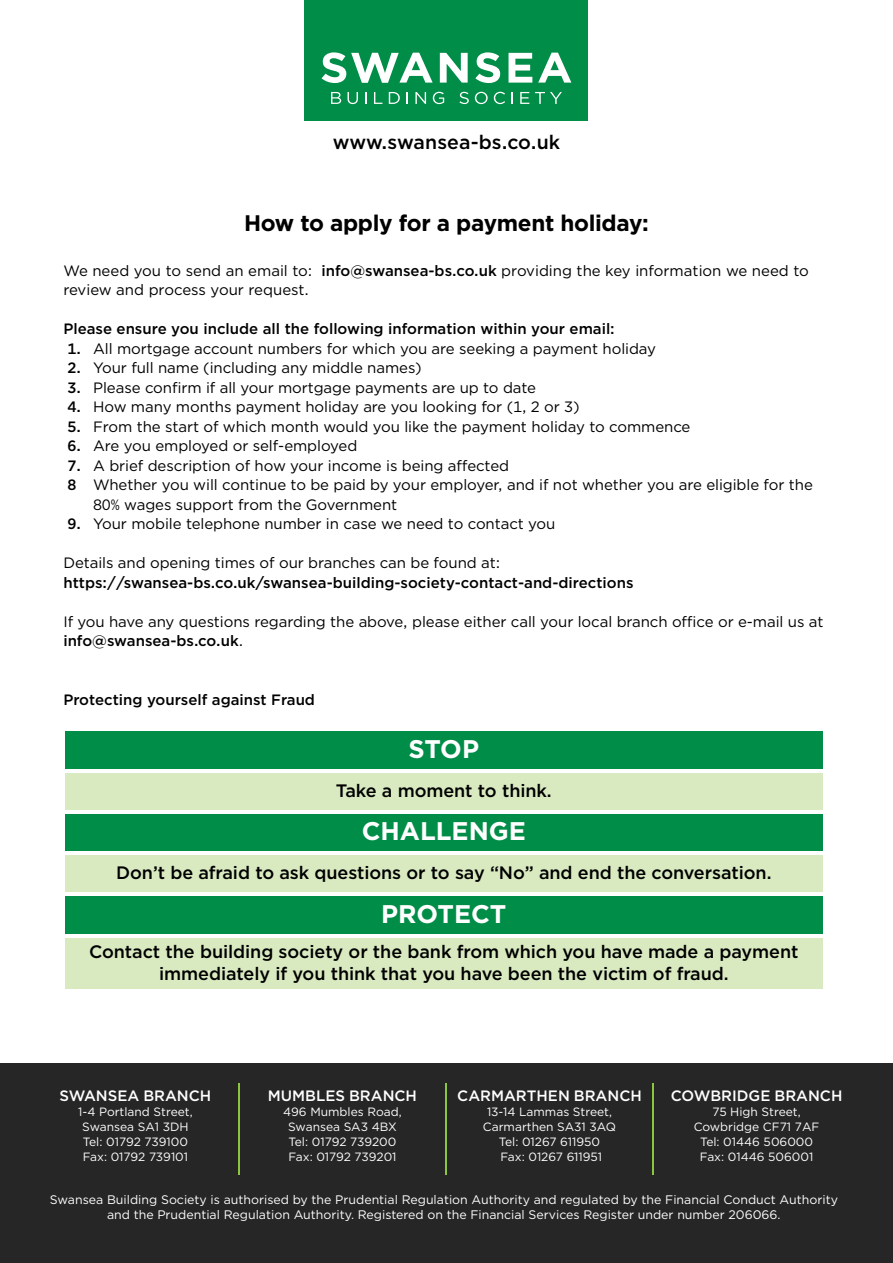
<style>
.page{position:relative;width:893px;height:1263px;background:#fff}
.page>*{position:absolute;margin:0;border:0;box-sizing:border-box;transform-origin:0 0}
.t1{font:700 25.5px "Gotham";color:#fff}
.t2{font:700 22.5px "Gotham";letter-spacing:-.015em;color:#000}
.t3{font:500 19.5px "Gotham";letter-spacing:.005em;color:#000}
.t4{font:500 18px/22.5px "Gotham";letter-spacing:-.005em;color:#000;text-align:center}
.t5{font:15px/19.5px "Gotham";letter-spacing:-.005em;color:#000}
.t6{font:500 15px "Gotham";color:#000}
.t7{font:500 15px "Gotham";color:#fff}
.t8{font:12.3px/15.9px "Gotham";color:#fff;text-align:center}
.t9{font:12px/15.1px "Gotham";color:#fff;text-align:center}
.s1{font-weight:500}
</style>
<div class="page">
<div style="left:305px;top:0;width:283px;height:121px;background:#008d47"></div>
<svg style="left:322px;top:52px;width:111px;height:31px"></svg>
<svg style="left:440px;top:53px;width:28px;height:30px"></svg>
<svg style="left:475px;top:52px;width:25px;height:31px"></svg>
<svg style="left:509px;top:53px;width:23px;height:30px"></svg>
<svg style="left:538px;top:53px;width:33px;height:30px"></svg>
<svg style="left:331px;top:92px;width:10px;height:12px"></svg>
<svg style="left:347px;top:92px;width:11px;height:12px"></svg>
<svg style="left:365px;top:92px;width:2px;height:12px"></svg>
<svg style="left:374px;top:92px;width:8px;height:12px"></svg>
<svg style="left:389px;top:92px;width:11px;height:12px"></svg>
<svg style="left:407px;top:92px;width:1px;height:12px"></svg>
<svg style="left:415px;top:92px;width:11px;height:12px"></svg>
<svg style="left:433px;top:92px;width:11px;height:12px"></svg>
<svg style="left:459px;top:92px;width:10px;height:12px"></svg>
<svg style="left:475px;top:92px;width:13px;height:12px"></svg>
<svg style="left:494px;top:92px;width:11px;height:12px"></svg>
<svg style="left:511px;top:92px;width:2px;height:12px"></svg>
<svg style="left:520px;top:92px;width:9px;height:12px"></svg>
<svg style="left:535px;top:92px;width:27px;height:12px"></svg>
<div style="left:0;top:1063px;width:893px;height:200px;background:#262626"></div>
<hr style="left:238px;top:1084px;width:2px;height:91px;background:#8bc63e">
<hr style="left:445px;top:1084px;width:2px;height:91px;background:#8bc63e">
<hr style="left:652px;top:1084px;width:2px;height:91px;background:#8bc63e">
<div style="left:61px;top:728px;width:764px;height:42px;background:#008d47"></div>
<div style="left:61px;top:770px;width:764px;height:42px;background:#d9eac1"></div>
<div style="left:61px;top:812px;width:764px;height:41px;background:#008d47"></div>
<div style="left:61px;top:853px;width:764px;height:41px;background:#d9eac1"></div>
<div style="left:61px;top:894px;width:764px;height:41px;background:#008d47"></div>
<div style="left:61px;top:935px;width:764px;height:58px;background:#d9eac1"></div>
<hr style="left:61px;top:728px;width:3px;height:265px;background:#fff">
<hr style="left:823px;top:728px;width:3px;height:265px;background:#fff">
<hr style="left:61px;top:728px;width:765px;height:3px;background:#fff">
<hr style="left:61px;top:769px;width:765px;height:3px;background:#fff">
<hr style="left:61px;top:810px;width:765px;height:3px;background:#fff">
<hr style="left:61px;top:851px;width:765px;height:3px;background:#fff">
<hr style="left:61px;top:893px;width:765px;height:3px;background:#fff">
<hr style="left:61px;top:934px;width:765px;height:3px;background:#fff">
<hr style="left:61px;top:990px;width:765px;height:3px;background:#fff">
<h3 class="t3" style="left:333px;top:134px;width:229px">www.swansea-bs.co.uk</h3>
<h2 class="t2" style="left:244px;top:210px;width:406px">How to apply for a payment holiday:</h2>
<p class="t5" style="left:63px;top:262px;width:747px">We need you to send an email to: <span class="s1">info@swansea-bs.co.uk</span> providing the key information we need to review and process your request.</p>
<p class="t6" style="left:63px;top:323px;width:553px">Please ensure you include all the following information within your email:</p>
<p class="t5" style="left:68px;top:340px;width:590px"><span class="s1">1.</span> All mortgage account numbers for which you are seeking a payment holiday</p>
<p class="t5" style="left:68px;top:359px;width:355px"><span class="s1">2.</span> Your full name (including any middle names)</p>
<p class="t5" style="left:68px;top:379px;width:470px"><span class="s1">3.</span> Please confirm if all your mortgage payments are up to date</p>
<p class="t5" style="left:68px;top:398px;width:514px"><span class="s1">4.</span> How many months payment holiday are you looking for (1, 2 or 3)</p>
<p class="t5" style="left:68px;top:418px;width:624px"><span class="s1">5.</span> From the start of which month would you like the payment holiday to commence</p>
<p class="t5" style="left:68px;top:437px;width:291px"><span class="s1">6.</span> Are you employed or self-employed</p>
<p class="t5" style="left:68px;top:457px;width:443px"><span class="s1">7.</span> A brief description of how your income is being affected</p>
<p class="t5" style="left:68px;top:476px;width:747px"><span class="s1">8</span> Whether you will continue to be paid by your employer, and if not whether you are eligible for the</p>
<p class="t5" style="left:93px;top:496px;width:306px">80% wages support from the Government</p>
<p class="t5" style="left:68px;top:515px;width:489px"><span class="s1">9.</span> Your mobile telephone number in case we need to contact you</p>
<p class="t5" style="left:63px;top:554px;width:438px">Details and opening times of our branches can be found at:</p>
<p class="t6" style="left:63px;top:577px;width:572px">https://swansea-bs.co.uk/swansea-building-society-contact-and-directions</p>
<p class="t5" style="left:63px;top:613px;width:762px">If you have any questions regarding the above, please either call your local branch office or e-mail us at <span class="s1">info@swansea-bs.co.uk</span>.</p>
<p class="t6" style="left:63px;top:694px;width:253px">Protecting yourself against Fraud</p>
<h1 class="t1" style="left:409px;top:734px;width:72px">STOP</h1>
<p class="t4" style="left:336px;top:780px;width:217px">Take a moment to think.</p>
<h1 class="t1" style="left:362px;top:816px;width:166px">CHALLENGE</h1>
<p class="t4" style="left:116px;top:863px;width:657px">Don’t be afraid to ask questions or to say “No” and end the conversation.</p>
<h1 class="t1" style="left:381px;top:899px;width:127px">PROTECT</h1>
<p class="t4" style="left:89px;top:941px;width:711px">Contact the building society or the bank from which you have made a payment immediately if you think that you have been the victim of fraud.</p>
<p class="t7" style="left:59px;top:1089px;width:153px">SWANSEA BRANCH</p>
<p class="t9" style="left:78px;top:1105px;width:116px">1-4 Portland Street,<br>Swansea SA1 3DH<br>Tel: 01792 739100<br>Fax: 01792 739101</p>
<p class="t7" style="left:268px;top:1089px;width:151px">MUMBLES BRANCH</p>
<p class="t9" style="left:283px;top:1105px;width:120px">496 Mumbles Road,<br>Swansea SA3 4BX<br>Tel: 01792 739200<br>Fax: 01792 739201</p>
<p class="t7" style="left:457px;top:1089px;width:186px">CARMARTHEN BRANCH</p>
<p class="t9" style="left:483px;top:1105px;width:135px">13-14 Lammas Street,<br>Carmarthen SA31 3AQ<br>Tel: 01267 611950<br>Fax: 01267 611951</p>
<p class="t7" style="left:671px;top:1089px;width:173px">COWBRIDGE BRANCH</p>
<p class="t9" style="left:694px;top:1105px;width:127px">75 High Street,<br>Cowbridge CF71 7AF<br>Tel: 01446 506000<br>Fax: 01446 506001</p>
<p class="t8" style="left:50px;top:1192px;width:790px">Swansea Building Society is authorised by the Prudential Regulation Authority and regulated by the Financial Conduct Authority and the Prudential Regulation Authority. Registered on the Financial Services Register under number 206066.</p>
</div>
